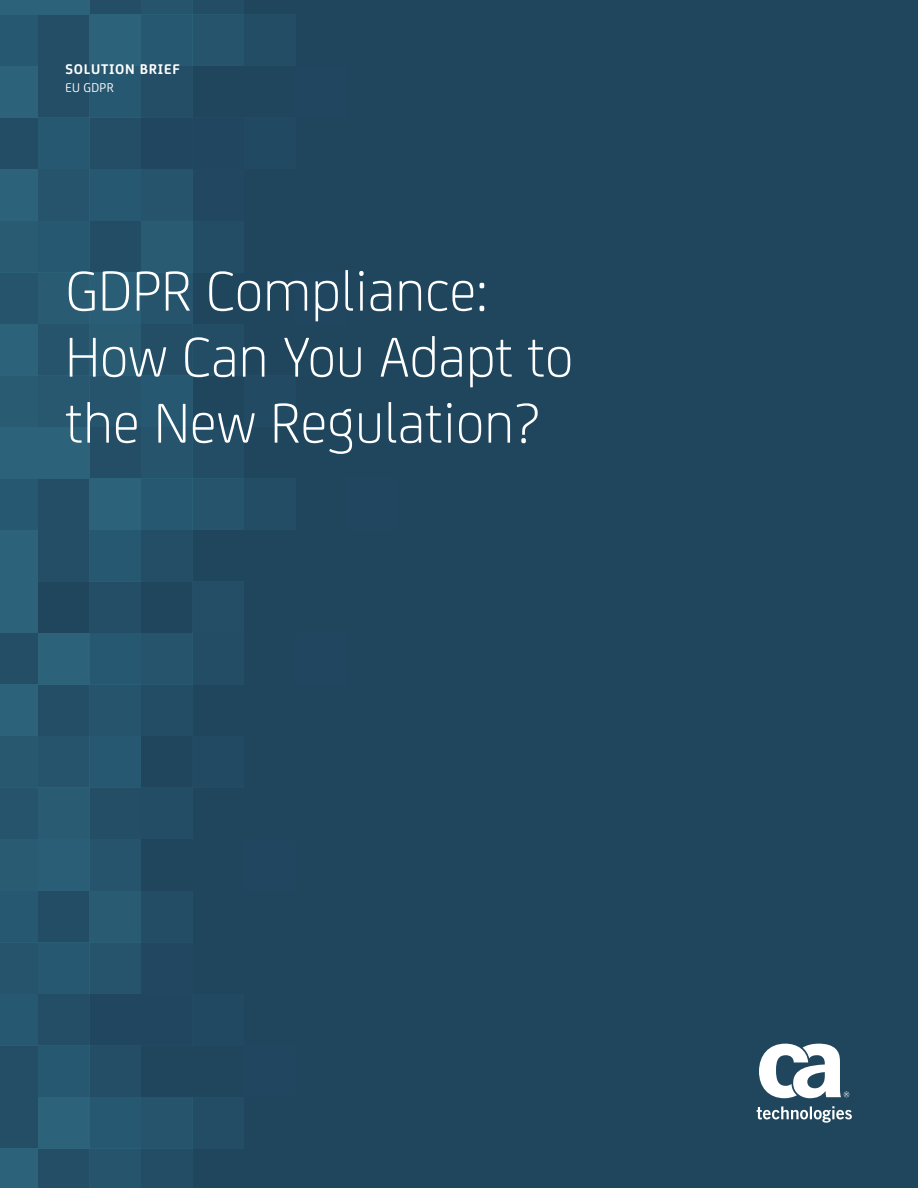
<style>
.page{position:relative;width:918px;height:1188px;background:#fff}
.page>*{position:absolute;margin:0;border:0;box-sizing:border-box;transform-origin:0 0}
.Cover_Head_-_Headlin{font:300 60px/66px "CA Sans";color:#fff}
.Cover_eyebrow{font:700 15px "CA Sans";letter-spacing:.05em;color:#fff}
.Cover_Eyebrow_Topic{font:13.5px "CA Sans";letter-spacing:.02em;color:#fff}
</style>
<div class="page">
<div style="left:1px;top:0;width:917px;height:1188px;background:#20465e"></div>
<div style="left:141px;top:375px;width:51px;height:52px;background:#275871"></div>
<div style="left:90px;top:375px;width:51px;height:52px;background:#25546c"></div>
<div style="left:38px;top:375px;width:52px;height:52px;background:#275870"></div>
<div style="left:1px;top:375px;width:37px;height:52px;background:#295b73"></div>
<div style="left:192px;top:427px;width:52px;height:51px;background:#234d65"></div>
<div style="left:244px;top:478px;width:51px;height:52px;background:#234d65"></div>
<div style="left:141px;top:427px;width:51px;height:51px;background:#25546c"></div>
<div style="left:90px;top:427px;width:51px;height:51px;background:#234e66"></div>
<div style="left:38px;top:427px;width:52px;height:51px;background:#2c637b"></div>
<div style="left:1px;top:427px;width:37px;height:51px;background:#2c637b"></div>
<div style="left:192px;top:478px;width:52px;height:52px;background:#25546c"></div>
<div style="left:141px;top:478px;width:51px;height:52px;background:#275871"></div>
<div style="left:90px;top:478px;width:51px;height:52px;background:#2c637b"></div>
<div style="left:38px;top:478px;width:52px;height:52px;background:#234e66"></div>
<div style="left:1px;top:478px;width:37px;height:52px;background:#275871"></div>
<div style="left:141px;top:530px;width:51px;height:52px;background:#234e66"></div>
<div style="left:90px;top:530px;width:51px;height:52px;background:#275871"></div>
<div style="left:38px;top:530px;width:52px;height:52px;background:#234e66"></div>
<div style="left:1px;top:530px;width:37px;height:52px;background:#2c637b"></div>
<div style="left:192px;top:0;width:52px;height:15px;background:#234d65"></div>
<div style="left:244px;top:15px;width:51px;height:51px;background:#234d65"></div>
<div style="left:141px;top:0;width:51px;height:15px;background:#25546c"></div>
<div style="left:90px;top:0;width:51px;height:15px;background:#234e66"></div>
<div style="left:38px;top:0;width:52px;height:15px;background:#2c637b"></div>
<div style="left:1px;top:0;width:37px;height:15px;background:#2c637b"></div>
<div style="left:192px;top:15px;width:52px;height:51px;background:#25546c"></div>
<div style="left:141px;top:15px;width:51px;height:51px;background:#275871"></div>
<div style="left:90px;top:15px;width:51px;height:51px;background:#2c637b"></div>
<div style="left:38px;top:15px;width:52px;height:51px;background:#234e66"></div>
<div style="left:1px;top:15px;width:37px;height:51px;background:#275871"></div>
<div style="left:141px;top:66px;width:51px;height:52px;background:#234e66"></div>
<div style="left:90px;top:66px;width:51px;height:52px;background:#275871"></div>
<div style="left:38px;top:66px;width:52px;height:52px;background:#234e66"></div>
<div style="left:1px;top:66px;width:37px;height:52px;background:#2c637b"></div>
<div style="left:192px;top:582px;width:52px;height:51px;background:#234e66"></div>
<div style="left:244px;top:375px;width:51px;height:52px;background:#224b63"></div>
<div style="left:90px;top:582px;width:51px;height:51px;background:#234e66"></div>
<div style="left:1px;top:582px;width:37px;height:51px;background:#2c637b"></div>
<div style="left:90px;top:118px;width:51px;height:51px;background:#234e66"></div>
<div style="left:38px;top:118px;width:52px;height:51px;background:#275871"></div>
<div style="left:1px;top:118px;width:37px;height:51px;background:#234d65"></div>
<div style="left:141px;top:169px;width:51px;height:52px;background:#25546c"></div>
<div style="left:244px;top:118px;width:51px;height:51px;background:#214a62"></div>
<div style="left:90px;top:169px;width:51px;height:52px;background:#275871"></div>
<div style="left:38px;top:169px;width:52px;height:52px;background:#25546c"></div>
<div style="left:1px;top:169px;width:37px;height:52px;background:#2c637b"></div>
<div style="left:192px;top:221px;width:52px;height:51px;background:#234d65"></div>
<div style="left:141px;top:221px;width:51px;height:51px;background:#295b73"></div>
<div style="left:90px;top:221px;width:51px;height:51px;background:#234d65"></div>
<div style="left:38px;top:221px;width:52px;height:51px;background:#275871"></div>
<div style="left:1px;top:221px;width:37px;height:51px;background:#295b73"></div>
<div style="left:141px;top:272px;width:51px;height:52px;background:#25546c"></div>
<div style="left:90px;top:272px;width:51px;height:52px;background:#2a5e77"></div>
<div style="left:38px;top:272px;width:52px;height:52px;background:#295b73"></div>
<div style="left:1px;top:272px;width:37px;height:52px;background:#25546c"></div>
<div style="left:192px;top:324px;width:52px;height:51px;background:#234d65"></div>
<div style="left:141px;top:324px;width:51px;height:51px;background:#234e66"></div>
<div style="left:90px;top:324px;width:51px;height:51px;background:#295b73"></div>
<div style="left:38px;top:324px;width:52px;height:51px;background:#25546c"></div>
<div style="left:1px;top:324px;width:37px;height:51px;background:#2c637b"></div>
<div style="left:90px;top:736px;width:51px;height:52px;background:#275871"></div>
<div style="left:38px;top:736px;width:52px;height:52px;background:#25546c"></div>
<div style="left:1px;top:736px;width:37px;height:52px;background:#275870"></div>
<div style="left:141px;top:685px;width:51px;height:51px;background:#234d65"></div>
<div style="left:192px;top:633px;width:52px;height:52px;background:#234d65"></div>
<div style="left:90px;top:685px;width:51px;height:51px;background:#25546c"></div>
<div style="left:38px;top:685px;width:52px;height:51px;background:#234e66"></div>
<div style="left:1px;top:685px;width:37px;height:51px;background:#2c637b"></div>
<div style="left:141px;top:633px;width:51px;height:52px;background:#25546c"></div>
<div style="left:90px;top:633px;width:51px;height:52px;background:#275871"></div>
<div style="left:38px;top:633px;width:52px;height:52px;background:#2c637b"></div>
<div style="left:1px;top:633px;width:37px;height:52px;background:#234e66"></div>
<div style="left:141px;top:1148px;width:51px;height:40px;background:#234d65"></div>
<div style="left:192px;top:1097px;width:52px;height:51px;background:#234d65"></div>
<div style="left:90px;top:1148px;width:51px;height:40px;background:#25546c"></div>
<div style="left:38px;top:1148px;width:52px;height:40px;background:#234e66"></div>
<div style="left:1px;top:1148px;width:37px;height:40px;background:#2c637b"></div>
<div style="left:141px;top:1097px;width:51px;height:51px;background:#25546c"></div>
<div style="left:90px;top:1097px;width:51px;height:51px;background:#275871"></div>
<div style="left:38px;top:1097px;width:52px;height:51px;background:#2c637b"></div>
<div style="left:1px;top:1097px;width:37px;height:51px;background:#234e66"></div>
<div style="left:90px;top:1045px;width:51px;height:52px;background:#234e66"></div>
<div style="left:38px;top:1045px;width:52px;height:52px;background:#275871"></div>
<div style="left:1px;top:1045px;width:37px;height:52px;background:#234e66"></div>
<div style="left:192px;top:736px;width:52px;height:52px;background:#224b63"></div>
<div style="left:38px;top:994px;width:52px;height:51px;background:#234e66"></div>
<div style="left:1px;top:994px;width:37px;height:51px;background:#275871"></div>
<div style="left:90px;top:942px;width:51px;height:52px;background:#25546c"></div>
<div style="left:192px;top:994px;width:52px;height:51px;background:#214a62"></div>
<div style="left:38px;top:942px;width:52px;height:52px;background:#275871"></div>
<div style="left:1px;top:942px;width:37px;height:52px;background:#25546c"></div>
<div style="left:141px;top:891px;width:51px;height:51px;background:#234d65"></div>
<div style="left:90px;top:891px;width:51px;height:51px;background:#295b73"></div>
<div style="left:38px;top:891px;width:52px;height:51px;background:#234d65"></div>
<div style="left:1px;top:891px;width:37px;height:51px;background:#275871"></div>
<div style="left:90px;top:839px;width:51px;height:52px;background:#25546c"></div>
<div style="left:38px;top:839px;width:52px;height:52px;background:#2a5e77"></div>
<div style="left:1px;top:839px;width:37px;height:52px;background:#295b73"></div>
<div style="left:141px;top:788px;width:51px;height:51px;background:#234d65"></div>
<div style="left:90px;top:788px;width:51px;height:51px;background:#234e66"></div>
<div style="left:38px;top:788px;width:52px;height:51px;background:#295b73"></div>
<div style="left:1px;top:788px;width:37px;height:51px;background:#25546c"></div>
<svg style="left:757px;top:1106px;width:95px;height:17px"></svg>
<svg style="left:759px;top:1044px;width:90px;height:54px"></svg>
<p class="Cover_eyebrow" style="left:65px;top:58px;width:116px">SOLUTION BRIEF</p>
<p class="Cover_Eyebrow_Topic" style="left:65px;top:78px;width:50px">EU GDPR</p>
<p class="Cover_Head_-_Headlin" style="left:65px;top:254px;width:509px">GDPR Compliance:<br>How Can You Adapt to the New Regulation?</p>
</div>
